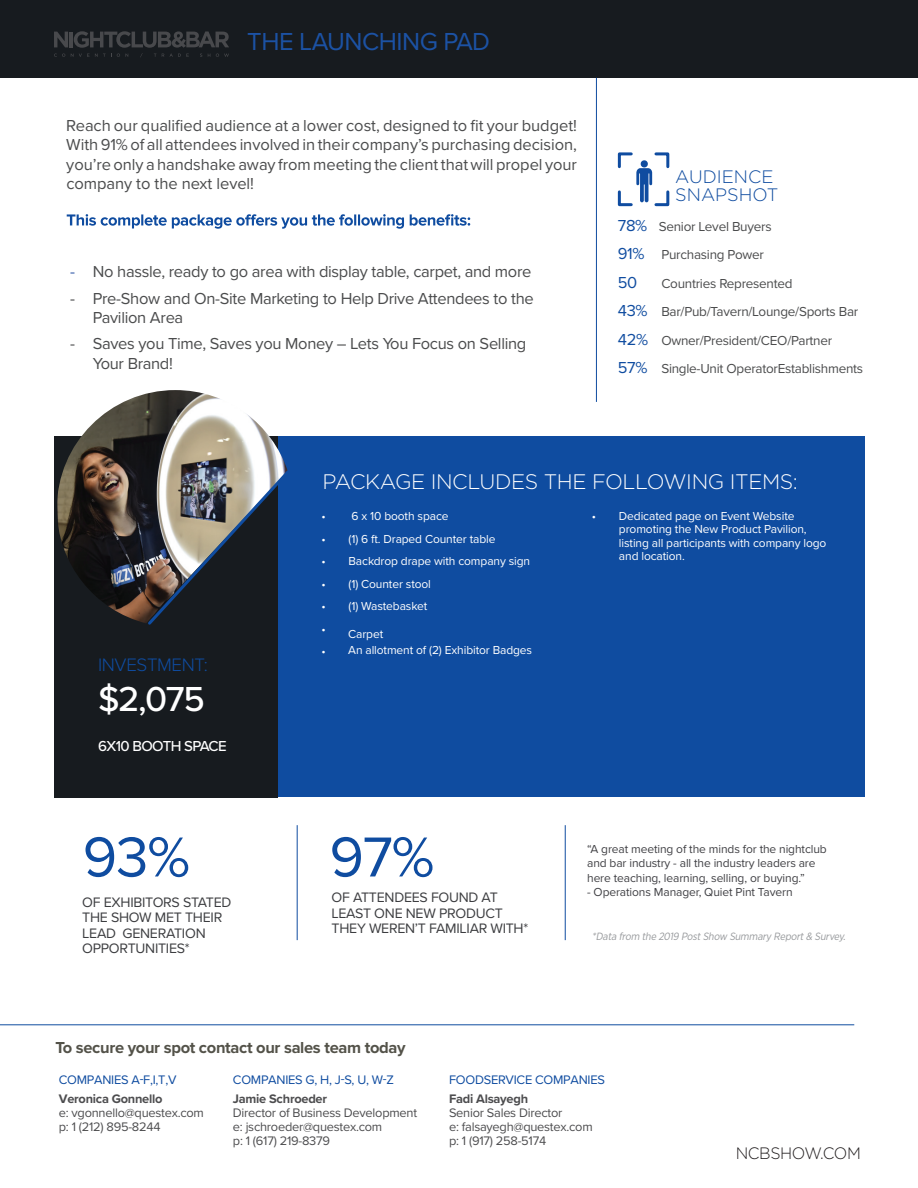
<style>
.page{position:relative;width:918px;height:1188px;background:#fff}
.page>*{position:absolute;margin:0;border:0;box-sizing:border-box;transform-origin:0 0}
.t1{font:58.35px "Proxima Nova";color:#0f4ca0}
.t2{font:500 36px "Proxima Nova";color:#fff}
.t3{font:25.5px "Proxima Nova";letter-spacing:-.02em;color:#1c52a4}
.t4{font:300 21px "Gotham";letter-spacing:-.02em;color:#fff}
.t5{font:300 18.75px "Proxima Nova";letter-spacing:-.02em;color:#0f4ca0}
.t6{font:300 18px/18px "Gotham";color:#0f4ca0}
.t7{font:16.5px/19.5px "Proxima Nova";letter-spacing:-.02em;color:#4b4c4d}
.t8{font:700 16.5px "Proxima Nova";letter-spacing:-.02em;color:#535249}
.t9{font:300 16.5px "Gotham";letter-spacing:-.025em;color:#231f20}
.t10{font:16.5px "Proxima Nova";color:#0f4ca0}
.t11{font:500 15px "Proxima Nova";letter-spacing:-.04em;color:#fff}
.t12{font:14.25px/15.5px "Proxima Nova";letter-spacing:-.02em;color:#3c3d40}
.t13{font:13.5px/28.3px "Proxima Nova";letter-spacing:-.02em;color:#4b4c4d}
.t14{font:12.9px/14.2px "Proxima Nova";letter-spacing:-.02em;color:#4d4d4f}
.t15{font:12.9px "Proxima Nova";letter-spacing:-.02em;color:#0f4ca0}
.t16{font:700 12.9px "Proxima Nova";letter-spacing:-.02em;color:#4d4d4f}
.t17{font:12px/13.5px "Proxima Nova";letter-spacing:-.01em;color:#fff}
.t18{font:12px/14.4px "Proxima Nova";letter-spacing:-.01em;color:#414145}
.t19{font:italic 10.5px "Gotham Narrow";color:#97999c}
.s1{color:#375eab}
.s2{font-size:16.5px;color:#0f4ca0}
</style>
<div class="page">
<div style="left:55px;top:436px;width:810px;height:361px;background:#0f4ca0"></div>
<div style="left:55px;top:437px;width:223px;height:361px;background:#171b1f"></div>
<img style="left:57px;top:390px;width:230px;height:233px">
<svg style="left:67px;top:214px;width:403px;height:15px"></svg>
<svg style="left:617px;top:152px;width:53px;height:55px"></svg>
<div style="left:0;top:0;width:918px;height:78px;background:#171b1f"></div>
<svg style="left:54px;top:31px;width:175px;height:26px"></svg>
<hr style="left:596px;top:78px;width:1px;height:324px;background:#0f4ca0">
<hr style="left:0;top:1024px;width:854px;height:1px;background:#0f4ca0">
<img style="left:145px;top:468px;width:143px;height:157px">
<hr style="left:297px;top:825px;width:1px;height:115px;background:#0f4ca0">
<hr style="left:565px;top:825px;width:1px;height:115px;background:#0f4ca0">
<h3 class="t3" style="left:247px;top:23px;width:244px">THE LAUNCHING PAD</h3>
<p class="t7" style="left:66px;top:115px;width:512px;text-align:justify">Reach our qualified audience at a lower cost, designed to fit your budget!<br>With91%of all attendees involved in their company’s purchasing decision, you’re only a handshake away from meeting the client that will propel your company to the next level!</p>
<p class="t7" style="left:70px;top:261px;width:463px"><span class="s1">-</span> No hassle, ready to go area with display table, carpet, and more</p>
<p class="t7" style="left:93px;top:288px;width:442px;text-indent:-23px">- Pre-Show and On-Site Marketing to Help Drive Attendees to the<br>Pavilion Area</p>
<p class="t7" style="left:93px;top:333px;width:435px;text-indent:-23px">- Saves you Time, Saves you Money – Lets You Focus on Selling<br>Your Brand!</p>
<p class="t6" style="left:675px;top:167px;width:105px">AUDIENCE<br>SNAPSHOT</p>
<p class="t13" style="left:618px;top:212px;width:155px"><span class="s2">78%</span> Senior Level Buyers<br><span class="s2">91%</span> Purchasing Power</p>
<p class="t10" style="left:618px;top:270px;width:21px">50</p>
<p class="t13" style="left:618px;top:269px;width:247px;text-indent:44px">Countries Represented<br><span class="s2">43%</span> Bar/Pub/Tavern/Lounge/Sports Bar <span class="s2">42%</span> Owner/President/CEO/Partner <span class="s2">57%</span> Single-Unit OperatorEstablishments</p>
<p class="t5" style="left:98px;top:651px;width:111px">INVESTMENT:</p>
<h2 class="t2" style="left:98px;top:672px;width:108px">$2,075</h2>
<p class="t11" style="left:98px;top:735px;width:130px">6X10 BOOTH SPACE</p>
<p class="t4" style="left:323px;top:468px;width:477px">PACKAGE INCLUDES THE FOLLOWING ITEMS:</p>
<p class="t17" style="left:322px;top:509px;width:129px">• 6 x 10 booth space</p>
<p class="t17" style="left:322px;top:532px;width:175px">• (1) 6 ft. Draped Counter table</p>
<p class="t17" style="left:322px;top:554px;width:210px">• Backdrop drape with company sign</p>
<p class="t17" style="left:322px;top:577px;width:111px">• (1) Counter stool</p>
<p class="t17" style="left:322px;top:595px;width:107px;line-height:22.5px">• (1) Wastebasket •<br>•</p>
<p class="t17" style="left:348px;top:625px;width:185px;line-height:16.5px">Carpet<br>An allotment of (2) Exhibitor Badges</p>
<p class="t17" style="left:619px;top:509px;width:209px;text-indent:-27px">• Dedicated page on Event Website promoting the New Product Pavilion, listing all participants with company logo and location.</p>
<h1 class="t1" style="left:83px;top:814px;width:109px">93%</h1>
<h1 class="t1" style="left:329px;top:814px;width:106px">97%</h1>
<p class="t18" style="left:587px;top:841px;width:241px">“A great meeting of the minds for the nightclub and bar industry - all the industry leaders are here teaching, learning, selling, or buying.”</p>
<p class="t18" style="left:587px;top:885px;width:207px">- Operations Manager, Quiet Pint Tavern</p>
<p class="t12" style="left:82px;top:894px;width:151px">OF EXHIBITORS STATED<br>THE SHOW MET THEIR<br>LEAD GENERATION<br>OPPORTUNITIES*</p>
<p class="t12" style="left:332px;top:889px;width:198px">OF ATTENDEES FOUND AT<br>LEAST ONE NEW PRODUCT<br>THEY WEREN’T FAMILIAR WITH*</p>
<p class="t19" style="left:592px;top:930px;width:257px">*Data from the 2019 PostShow Summary Report&amp; Survey.</p>
<p class="t8" style="left:55px;top:1035px;width:352px">To secure your spot contact our sales team today</p>
<p class="t15" style="left:233px;top:1070px;width:163px">COMPANIES G, H, J-S, U, W-Z</p>
<p class="t16" style="left:233px;top:1089px;width:96px">Jamie Schroeder</p>
<p class="t14" style="left:233px;top:1105px;width:186px">Director of Business Development e: jschroeder@questex.com<br>p: 1 (617) 219-8379</p>
<p class="t15" style="left:59px;top:1070px;width:119px">COMPANIES A-F,I,T,V</p>
<p class="t16" style="left:59px;top:1089px;width:105px">Veronica Gonnello</p>
<p class="t14" style="left:59px;top:1105px;width:147px">e: vgonnello@questex.com p: 1 (212) 895-8244</p>
<p class="t15" style="left:449px;top:1070px;width:157px">FOODSERVICE COMPANIES</p>
<p class="t16" style="left:449px;top:1089px;width:81px">Fadi Alsayegh</p>
<p class="t14" style="left:449px;top:1105px;width:145px">Senior Sales Director<br>e: falsayegh@questex.com p: 1 (917) 258-5174</p>
<p class="t9" style="left:736px;top:1143px;width:127px">NCBSHOW.COM</p>
</div>
